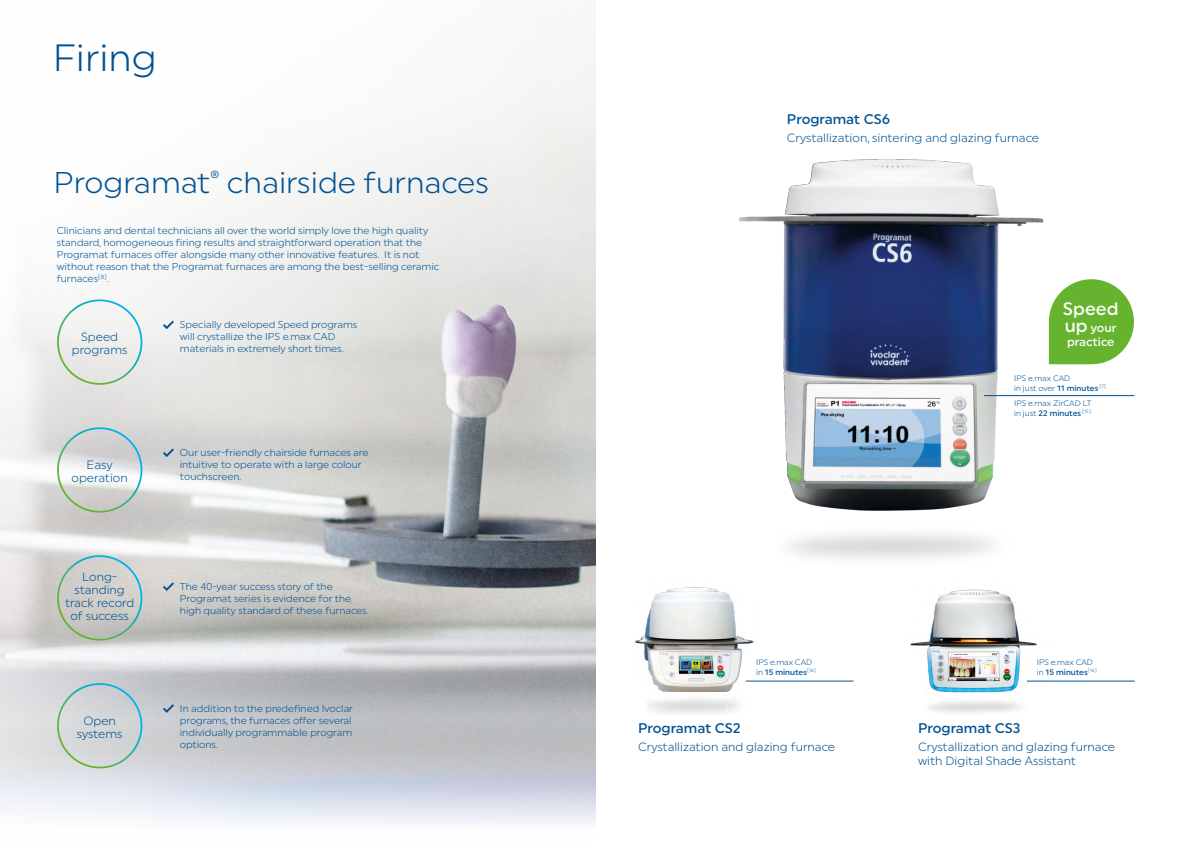
<style>
.page{position:relative;width:1191px;height:842px;background:#fff}
.page>*{position:absolute;margin:0;border:0;box-sizing:border-box;transform-origin:0 0}
.HL_1_24pt{font:38px "Uniform Pro Ivoclar Lgt";color:#005293}
.HL_1_24pt-2{font:30px "Uniform Pro Ivoclar Lgt";color:#005293}
.t1{font:500 18px "Uniform Pro Ivoclar";color:#fff}
.HL_1_24pt-3{font:500 14px "Uniform Pro Ivoclar";color:#005293}
.HL_1_24pt-4{font:12px/12.9px "Uniform Pro Ivoclar Lgt";color:#005293;text-align:center}
.t2{font:500 12px/14px "Uniform Pro Ivoclar";color:#fff}
.HL_1_24pt-5{font:10px/12px "Uniform Pro Ivoclar Lgt";color:#005293}
.t3{font:8px "Uniform Pro Ivoclar Lgt";color:#005293}
.t4{font:500 8px "Uniform Pro Ivoclar";color:#005293}
.s1{font-size:18px}
.s2{font-family:"Uniform Pro Ivoclar";font-weight:500}
.s3{font-family:"Uniform Pro Ivoclar Lgt";font-weight:400}
</style>
<div class="page">
<img style="left:0;top:26px;width:595px;height:797px">
<img style="left:635px;top:587px;width:123px;height:127px">
<img style="left:910px;top:589px;width:145px;height:124px">
<img style="left:739px;top:159px;width:355px;height:400px">
<div style="left:57px;top:299px;width:85px;height:86px;border:2px solid #fff;border-radius:50%"></div>
<svg style="left:163px;top:321px;width:11px;height:8px"></svg>
<div style="left:57px;top:427px;width:85px;height:86px;border:2px solid #fff;border-radius:50%"></div>
<svg style="left:163px;top:448px;width:11px;height:9px"></svg>
<div style="left:57px;top:683px;width:85px;height:85px;border:2px solid #fff;border-radius:50%"></div>
<svg style="left:163px;top:704px;width:11px;height:9px"></svg>
<hr style="left:746px;top:681px;width:107px;height:1px;background:#005293">
<hr style="left:1027px;top:681px;width:107px;height:1px;background:#005293">
<div style="left:57px;top:555px;width:85px;height:85px;border:2px solid #fff;border-radius:50%"></div>
<svg style="left:163px;top:582px;width:11px;height:9px"></svg>
<div style="left:1048px;top:279px;width:86px;height:85px;background:#65b32e;border-radius:43px"></div>
<hr style="left:984px;top:395px;width:150px;height:1px;background:#005293">
<p class="HL_1_24pt" style="left:53px;top:36px;width:106px">Firing</p>
<p class="HL_1_24pt-2" style="left:54px;top:165px;width:437px">Programat<sup>®</sup> chairside furnaces</p>
<p class="HL_1_24pt-5" style="left:57px;top:225px;width:384px">Clinicians and dental technicians all over the world simply love the high quality standard, homogeneous firing results and straightforward operation that the Programat furnaces offer alongside many other innovative features. It is not without reason that the Programat furnaces are among the best-selling ceramic furnaces<sup>[8]</sup>.</p>
<p class="HL_1_24pt-4" style="left:72px;top:330px;width:57px">Speed programs</p>
<p class="HL_1_24pt-5" style="left:180px;top:318px;width:179px">Specially developed Speed programs will crystallize the IPS e.max CAD materials in extremely short times.</p>
<p class="HL_1_24pt-4" style="left:72px;top:458px;width:58px">Easy operation</p>
<p class="HL_1_24pt-5" style="left:180px;top:446px;width:190px">Our user-friendly chairside furnaces are intuitive to operate with a large colour touchscreen.</p>
<p class="HL_1_24pt-4" style="left:65px;top:570px;width:71px">Long&shy;standing track record of success</p>
<p class="HL_1_24pt-5" style="left:180px;top:580px;width:190px">The 40-year success story of the<br>Programat series is evidence for the high quality standard of these furnaces.</p>
<p class="HL_1_24pt-4" style="left:77px;top:714px;width:47px">Open systems</p>
<p class="HL_1_24pt-5" style="left:180px;top:702px;width:175px">In addition to the predefined Ivoclar programs, the furnaces offer several individually programmable program options.</p>
<p class="HL_1_24pt-3" style="left:787px;top:111px;width:105px">Programat CS6</p>
<p class="HL_1_24pt-4" style="left:787px;top:131px;width:254px">Crystallization, sintering and glazing furnace</p>
<p class="t1" style="left:1063px;top:298px;width:57px">Speed</p>
<p class="t2" style="left:1064px;top:320px;width:53px"><span class="s1">up</span> your practice</p>
<p class="t3" style="left:1014px;top:374px;width:58px">IPS e.max CAD</p>
<p class="t3" style="left:1014px;top:384px;width:93px">in just over <span class="s2">11 minutes</span> <sup>[7]</sup></p>
<p class="t3" style="left:1014px;top:399px;width:79px">IPS e.max ZirCAD LT</p>
<p class="t4" style="left:1014px;top:409px;width:78px"><span class="s3">in just</span> 22 minutes <sup>[15]</sup></p>
<p class="t3" style="left:756px;top:658px;width:58px">IPS e.max CAD</p>
<p class="t4" style="left:756px;top:668px;width:61px"><span class="s3">in</span> 15 minutes<sup>[16]</sup></p>
<p class="HL_1_24pt-3" style="left:638px;top:720px;width:104px">Programat CS2</p>
<p class="HL_1_24pt-4" style="left:638px;top:740px;width:199px">Crystallization and glazing furnace</p>
<p class="t3" style="left:1037px;top:658px;width:58px">IPS e.max CAD</p>
<p class="t4" style="left:1037px;top:668px;width:61px"><span class="s3">in</span> 15 minutes<sup>[16]</sup></p>
<p class="HL_1_24pt-3" style="left:918px;top:720px;width:104px">Programat CS3</p>
<p class="HL_1_24pt-4" style="left:918px;top:740px;width:199px">Crystallization and glazing furnace</p>
<p class="HL_1_24pt-4" style="left:918px;top:754px;width:159px">with Digital Shade Assistant</p>
</div>
